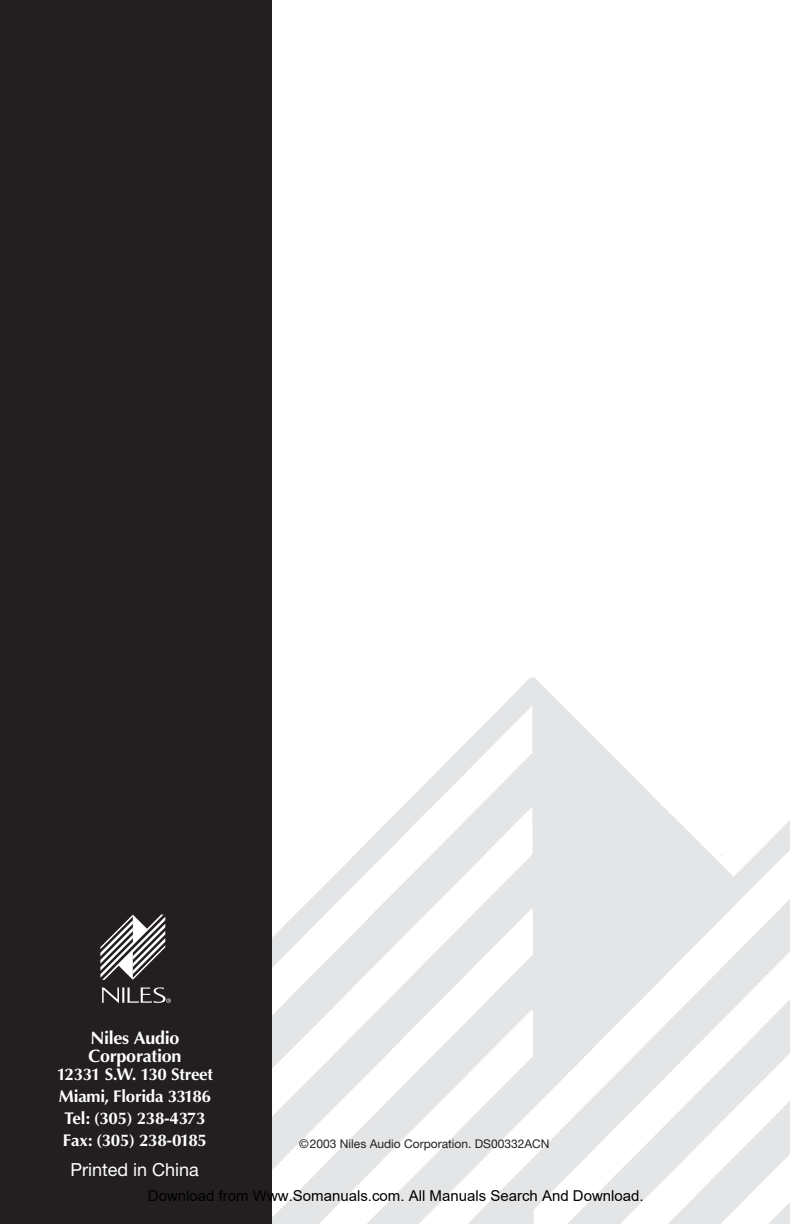
<style>
.page{position:relative;width:792px;height:1224px;background:#fff}
.page>*{position:absolute;margin:0;border:0;box-sizing:border-box;transform-origin:0 0}
.t1{font:700 18px/18px "Optima";letter-spacing:-.015em;color:#fff}
.t2{font:18px "Helvetica Neue";color:#fff}
.t3{font:700 17px/22px "Optima";letter-spacing:-.015em;color:#fff;text-align:center}
.t4{font:15px "Arial";color:#000}
.t5{font:12px "Helvetica Neue";color:#231f20}
</style>
<div class="page">
<img style="left:271px;top:630px;width:519px;height:594px">
<div style="left:0;top:0;width:271px;height:1224px;background:#231f20"></div>
<svg style="left:100px;top:915px;width:65px;height:65px"></svg>
<svg style="left:102px;top:987px;width:69px;height:16px"></svg>
<p class="t1" style="left:88px;top:1028px;width:95px">Niles Audio<br>Corporation</p>
<p class="t3" style="left:57px;top:1063px;width:158px">12331 S.W. 130 Street<br>Miami, Florida 33186<br>Tel: (305) 238-4373<br>Fax: (305) 238-0185</p>
<p class="t5" style="left:299px;top:1139px;width:252px">©2003 Niles Audio Corporation. DS00332ACN</p>
<p class="t2" style="left:70px;top:1164px;width:130px">Printed in China</p>
<p class="t4" style="left:148px;top:1187px;width:497px">Download from Www.Somanuals.com. All Manuals Search And Download.</p>
</div>
